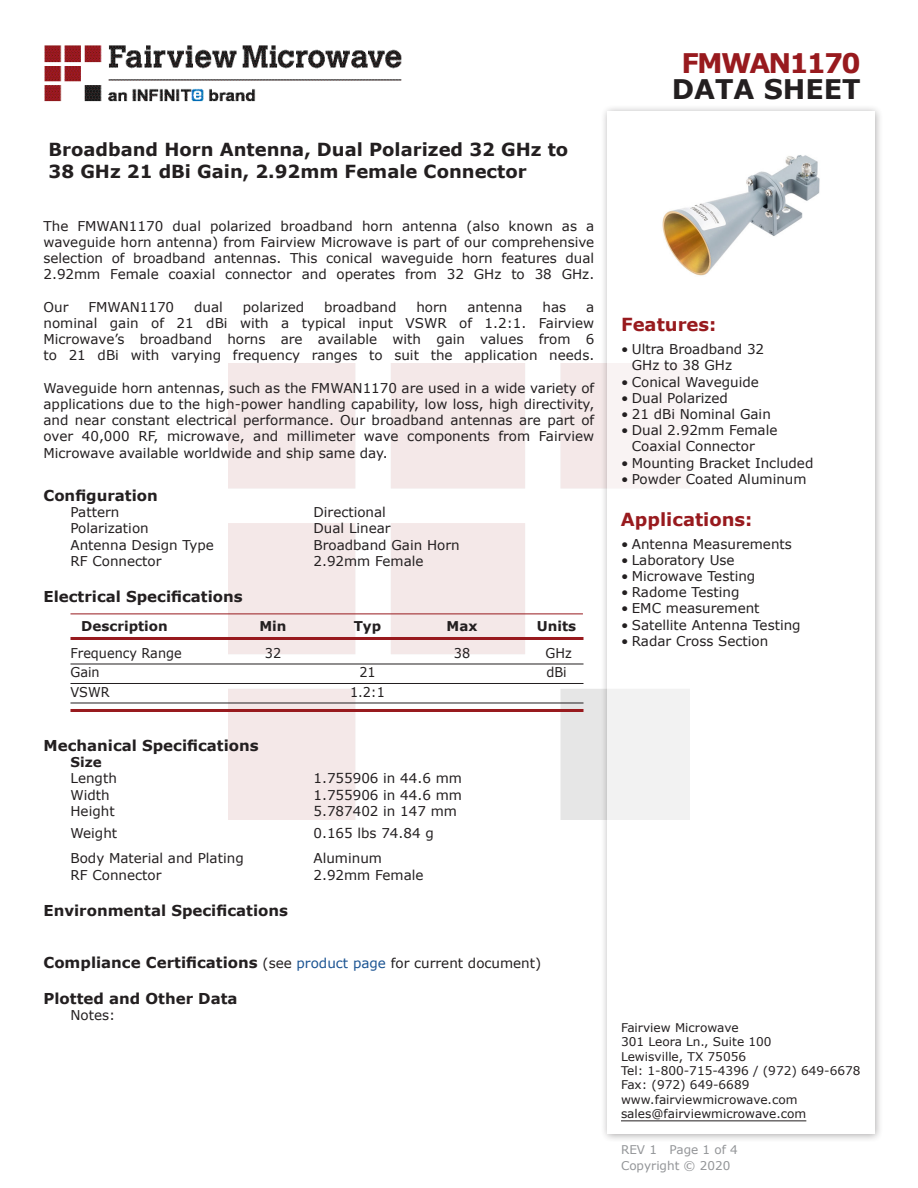
<style>
.page{position:relative;width:918px;height:1188px;background:#fff}
.page>*{position:absolute;margin:0;border:0;box-sizing:border-box;transform-origin:0 0}
.FM{font:700 27px "Verdana";letter-spacing:-.07em;color:#981a1e}
.t1{font:700 27px "Verdana";color:#231f20}
.Web_Description_Para{font:700 18px/21.6px "Verdana";color:#231f20}
.Applications_Header{font:700 18px "Verdana";color:#981a1e}
.Head1{font:700 15px "Verdana";color:#231f20}
.Head1_for_Compliance{font:700 15px "Verdana";color:#231f20}
.MarketingDescription{font:13.5px/16.2px "Verdana";color:#231f20;text-align:justify}
.Specs_Para{font:13.5px "Verdana";color:#231f20}
.Table-Body{font:13.5px "Verdana";color:#231f20;scale:.95 1}
.Table-Header{font:700 13.5px "Verdana";color:#231f20}
.Head2_after_Head1{font:700 13.5px "Verdana";color:#231f20}
.FM_Info{font:12px "Verdana";color:#231f20}
.REV_Info{font:12px "Verdana";color:#939598}
.s1{font-weight:400;font-size:13.5px}
.s2{font-weight:400;font-size:13.5px;color:#1a5392}
</style>
<div class="page">
<img style="left:228px;top:364px;width:372px;height:456px">
<img style="left:44px;top:45px;width:358px;height:57px">
<hr style="left:70px;top:614px;width:513px;height:1px;background:#981a1e">
<hr style="left:70px;top:637px;width:514px;height:3px;background:#981a1e">
<hr style="left:70px;top:664px;width:514px;height:1px;background:#231f20">
<hr style="left:70px;top:683px;width:514px;height:1px;background:#231f20">
<hr style="left:70px;top:703px;width:514px;height:1px;background:#231f20">
<hr style="left:70px;top:709px;width:514px;height:3px;background:#981a1e">
<div style="left:600px;top:104px;width:284px;height:1039px;background:#231f20;opacity:.75"></div>
<div style="left:608px;top:111px;width:267px;height:1023px;background:#fff"></div>
<hr style="left:621px;top:1120px;width:185px;height:1px;background:#231f20">
<img style="left:662px;top:155px;width:158px;height:121px">
<p class="Web_Description_Para" style="left:49px;top:139px;width:521px">Broadband Horn Antenna, Dual Polarized 32 GHz to<br>38 GHz 21 dBi Gain, 2.92mm Female Connector</p>
<p class="MarketingDescription" style="left:44px;top:217px;width:552px">The FMWAN1170 dual polarized broadband horn antenna (also known as a waveguide horn antenna) from Fairview Microwave is part of our comprehensive selection of broadband antennas. This conical waveguide horn features dual 2.92mm Female coaxial connector and operates from 32 GHz to 38 GHz.</p>
<p class="MarketingDescription" style="left:44px;top:298px;width:26px">Our</p>
<p class="MarketingDescription" style="left:88px;top:298px;width:87px">FMWAN1170</p>
<p class="MarketingDescription" style="left:194px;top:298px;width:30px">dual</p>
<p class="MarketingDescription" style="left:243px;top:298px;width:63px">polarized</p>
<p class="MarketingDescription" style="left:324px;top:298px;width:74px">broadband</p>
<p class="MarketingDescription" style="left:416px;top:298px;width:33px">horn</p>
<p class="MarketingDescription" style="left:467px;top:298px;width:57px">antenna</p>
<p class="MarketingDescription" style="left:543px;top:298px;width:25px">has</p>
<p class="MarketingDescription" style="left:44px;top:298px;width:552px;text-indent:543px">a nominal gain of 21 dBi with a typical input VSWR of 1.2:1. Fairview Microwave’s broadband horns are available with gain values from 6 to 21 dBi with varying frequency ranges to suit the application needs.</p>
<p class="MarketingDescription" style="left:44px;top:379px;width:552px">Waveguide horn antennas, such as the FMWAN1170 are used in a wide variety of applications due to the high-power handling capability, low loss, high directivity, and near constant electrical performance. Our broadband antennas are part of over 40,000 RF, microwave, and millimeter wave components from Fairview Microwave available worldwide and ship same day.</p>
<p class="Head1" style="left:44px;top:485px;width:116px">Configuration</p>
<p class="Specs_Para" style="left:70px;top:503px;width:50px">Pattern</p>
<p class="Specs_Para" style="left:314px;top:503px;width:74px">Directional</p>
<p class="Specs_Para" style="left:70px;top:519px;width:80px">Polarization</p>
<p class="Specs_Para" style="left:314px;top:519px;width:79px">Dual Linear</p>
<p class="Specs_Para" style="left:70px;top:536px;width:145px">Antenna Design Type</p>
<p class="Specs_Para" style="left:314px;top:536px;width:148px">Broadband Gain Horn</p>
<p class="Specs_Para" style="left:70px;top:552px;width:92px">RF Connector</p>
<p class="Specs_Para" style="left:314px;top:552px;width:112px">2.92mm Female</p>
<p class="Head1" style="left:44px;top:586px;width:201px">Electrical Specifications</p>
<p class="Table-Header" style="left:81px;top:617px;width:88px">Description</p>
<p class="Table-Header" style="left:259px;top:617px;width:29px">Min</p>
<p class="Table-Header" style="left:354px;top:617px;width:29px">Typ</p>
<p class="Table-Header" style="left:447px;top:617px;width:32px">Max</p>
<p class="Table-Header" style="left:537px;top:617px;width:41px">Units</p>
<p class="Table-Body" style="left:70px;top:644px;width:119px">Frequency Range</p>
<p class="Table-Body" style="left:265px;top:644px;width:19px">32</p>
<p class="Table-Body" style="left:454px;top:644px;width:19px">38</p>
<p class="Table-Body" style="left:546px;top:644px;width:29px">GHz</p>
<p class="Table-Body" style="left:70px;top:663px;width:32px">Gain</p>
<p class="Table-Body" style="left:359px;top:663px;width:19px">21</p>
<p class="Table-Body" style="left:546px;top:663px;width:23px">dBi</p>
<p class="Table-Body" style="left:70px;top:683px;width:43px">VSWR</p>
<p class="Table-Body" style="left:350px;top:683px;width:38px">1.2:1</p>
<p class="Head1" style="left:44px;top:735px;width:217px">Mechanical Specifications</p>
<p class="Head2_after_Head1" style="left:70px;top:753px;width:33px">Size</p>
<p class="Specs_Para" style="left:70px;top:769px;width:48px">Length</p>
<p class="Specs_Para" style="left:314px;top:769px;width:150px">1.755906 in 44.6 mm</p>
<p class="Specs_Para" style="left:70px;top:785px;width:41px">Width</p>
<p class="Specs_Para" style="left:314px;top:785px;width:150px">1.755906 in 44.6 mm</p>
<p class="Specs_Para" style="left:70px;top:802px;width:46px">Height</p>
<p class="Specs_Para" style="left:314px;top:802px;width:145px">5.787402 in 147 mm</p>
<p class="Specs_Para" style="left:70px;top:824px;width:48px">Weight</p>
<p class="Specs_Para" style="left:314px;top:824px;width:122px">0.165 lbs 74.84 g</p>
<p class="Specs_Para" style="left:70px;top:849px;width:175px">Body Material and Plating</p>
<p class="Specs_Para" style="left:314px;top:849px;width:70px">Aluminum</p>
<p class="Specs_Para" style="left:70px;top:866px;width:92px">RF Connector</p>
<p class="Specs_Para" style="left:314px;top:866px;width:112px">2.92mm Female</p>
<p class="Head1" style="left:44px;top:900px;width:246px">Environmental Specifications</p>
<p class="Head1_for_Compliance" style="left:44px;top:952px;width:499px">Compliance Certifications <span class="s1">(see</span> <span class="s2">product page</span> <span class="s1">for current document)</span></p>
<p class="Head1_for_Compliance" style="left:44px;top:988px;width:196px">Plotted and Other Data</p>
<p class="Specs_Para" style="left:70px;top:1006px;width:46px">Notes:</p>
<p class="FM" style="left:682px;top:44px;width:181px">FMWAN1170</p>
<p class="t1" style="left:672px;top:70px;width:191px">DATA SHEET</p>
<p class="Applications_Header" style="left:621px;top:312px;width:97px">Features:</p>
<p class="MarketingDescription" style="left:632px;top:341px;width:134px;text-indent:-11px">• Ultra Broadband 32<br>GHz to 38 GHz</p>
<p class="MarketingDescription" style="left:621px;top:373px;width:139px">• Conical Waveguide</p>
<p class="MarketingDescription" style="left:621px;top:390px;width:109px">• Dual Polarized</p>
<p class="MarketingDescription" style="left:621px;top:406px;width:151px">• 21 dBi Nominal Gain</p>
<p class="MarketingDescription" style="left:632px;top:422px;width:147px;text-indent:-11px">• Dual 2.92mm Female<br>Coaxial Connector</p>
<p class="MarketingDescription" style="left:621px;top:454px;width:194px">• Mounting Bracket Included</p>
<p class="MarketingDescription" style="left:621px;top:471px;width:187px">• Powder Coated Aluminum</p>
<p class="Applications_Header" style="left:621px;top:506px;width:133px">Applications:</p>
<p class="MarketingDescription" style="left:621px;top:535px;width:172px">• Antenna Measurements</p>
<p class="MarketingDescription" style="left:621px;top:552px;width:115px">• Laboratory Use</p>
<p class="MarketingDescription" style="left:621px;top:568px;width:136px">• Microwave Testing</p>
<p class="MarketingDescription" style="left:621px;top:584px;width:120px">• Radome Testing</p>
<p class="MarketingDescription" style="left:621px;top:600px;width:140px">• EMC measurement</p>
<p class="MarketingDescription" style="left:621px;top:616px;width:181px">• Satellite Antenna Testing</p>
<p class="MarketingDescription" style="left:621px;top:633px;width:149px">• Radar Cross Section</p>
<p class="FM_Info" style="left:621px;top:1019px;width:119px">Fairview Microwave</p>
<p class="FM_Info" style="left:621px;top:1034px;width:152px">301 Leora Ln., Suite 100</p>
<p class="FM_Info" style="left:621px;top:1048px;width:127px">Lewisville, TX 75056</p>
<p class="FM_Info" style="left:621px;top:1062px;width:241px">Tel: 1-800-715-4396 / (972) 649-6678</p>
<p class="FM_Info" style="left:621px;top:1077px;width:130px">Fax: (972) 649-6689</p>
<p class="FM_Info" style="left:621px;top:1091px;width:178px">www.fairviewmicrowave.com</p>
<p class="FM_Info" style="left:621px;top:1106px;width:187px">sales@fairviewmicrowave.com</p>
<p class="REV_Info" style="left:621px;top:1141px;width:118px">REV 1 Page 1 of 4</p>
<p class="REV_Info" style="left:621px;top:1157px;width:111px">Copyright © 2020</p>
</div>
